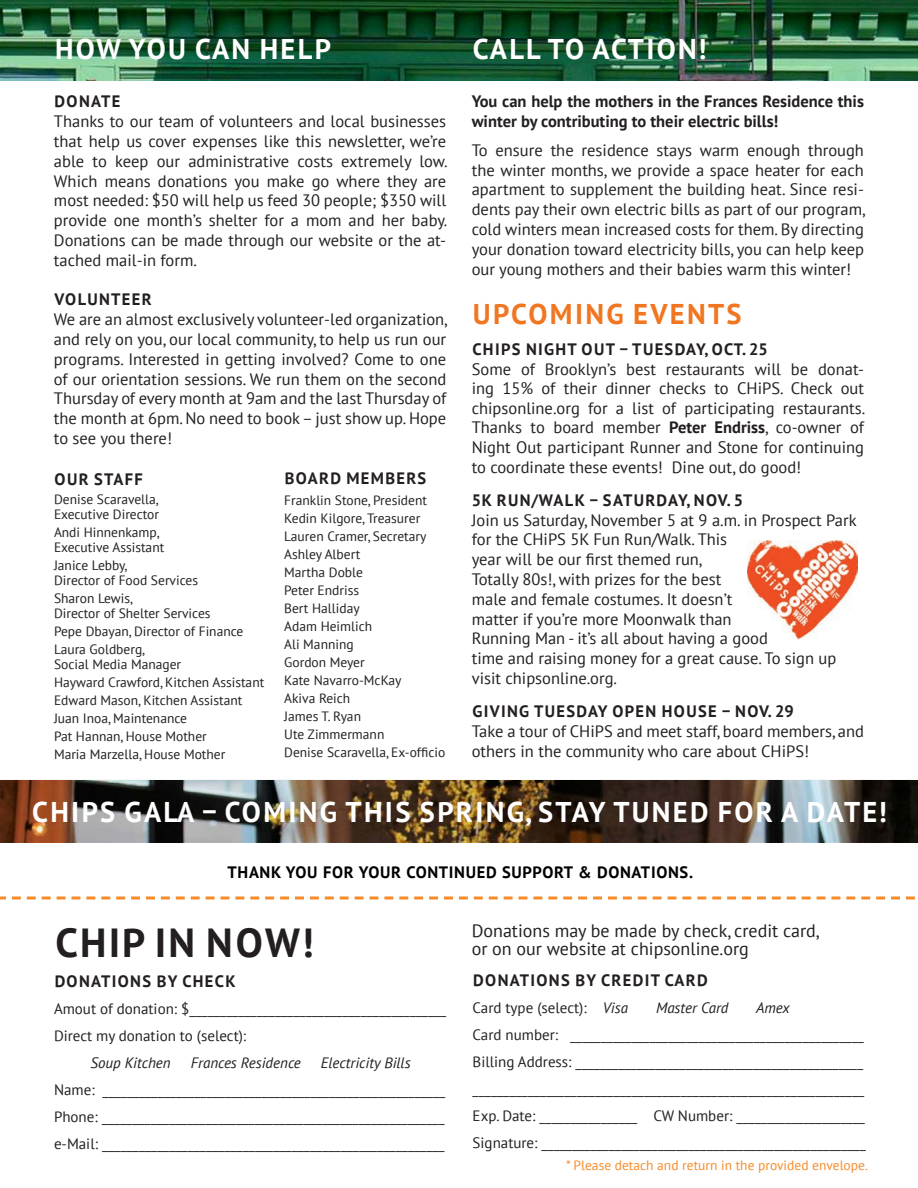
<style>
.page{position:relative;width:918px;height:1188px;background:#fff}
.page>*{position:absolute;margin:0;border:0;box-sizing:border-box;transform-origin:0 0}
.t1{font:700 40.5px "PT Sans";letter-spacing:.05em;color:#231f20}
.t2{font:700 28.5px "PT Sans";letter-spacing:.08em;color:#fff}
.t3{font:700 28.5px "PT Sans";letter-spacing:.08em;color:#f07622}
.t4{font:18px "PT Sans";color:#231f20}
.t5{font:16.5px/19.8px "PT Sans";color:#231f20;text-align:justify}
.t6{font:700 16.5px "PT Sans";letter-spacing:.08em;color:#231f20}
.t7{font:700 16.5px/19.8px "PT Sans";color:#231f20}
.t8{font:700 16.5px "PT Sans";letter-spacing:.04em;color:#000}
.t9{font:15px/27px "PT Sans";color:#231f20}
.t10{font:italic 15px "PT Sans";color:#231f20}
.t11{font:13.5px/15px "PT Sans";color:#231f20}
.t12{font:13.5px "PT Sans";color:#f68b29}
.s1{font-weight:700}
.s2{font-style:italic}
</style>
<div class="page">
<img style="left:0;top:0;width:918px;height:80px">
<img style="left:747px;top:541px;width:111px;height:99px">
<svg style="left:0;top:896px;width:915px;height:3px"></svg>
<img style="left:0;top:780px;width:918px;height:62px">
<p class="t2" style="left:55px;top:30px;width:277px">HOW YOU CAN HELP</p>
<p class="t6" style="left:55px;top:91px;width:67px">DONATE</p>
<p class="t5" style="left:54px;top:111px;width:395px">Thanks to our team of volunteers and local businesses that help us cover expenses like this newsletter, we’re able to keep our administrative costs extremely low.<br>Which means donations you make go where they are most needed: $50 will help us feed 30 people; $350 will provide one month’s shelter for a mom and her baby.<br>Donations can be made through our website or the at&shy;tached mail-in form.</p>
<p class="t6" style="left:55px;top:289px;width:99px">VOLUNTEER</p>
<p class="t5" style="left:54px;top:309px;width:395px">We are an almost exclusively volunteer-led organization, and rely on you, our local community, to help us run our programs. Interested in getting involved? Come to one of our orientation sessions. We run them on the second Thursday of every month at 9am and the last Thursday of the month at 6pm. No need to book – just show up. Hope to see you there!</p>
<p class="t6" style="left:55px;top:468px;width:90px">OUR STAFF</p>
<p class="t11" style="left:54px;top:492px;width:107px">Denise Scaravella,<br>Executive Director</p>
<p class="t11" style="left:54px;top:525px;width:112px">Andi Hinnenkamp,<br>Executive Assistant</p>
<p class="t11" style="left:54px;top:558px;width:146px">Janice Lebby,<br>Director of Food Services</p>
<p class="t11" style="left:54px;top:591px;width:158px">Sharon Lewis,<br>Director of Shelter Services</p>
<p class="t11" style="left:54px;top:624px;width:191px">Pepe Dbayan, Director of Finance</p>
<p class="t11" style="left:54px;top:642px;width:129px">Laura Goldberg,<br>Social Media Manager</p>
<p class="t11" style="left:54px;top:675px;width:212px">Hayward Crawford, Kitchen Assistant</p>
<p class="t11" style="left:54px;top:693px;width:190px">Edward Mason, Kitchen Assistant</p>
<p class="t11" style="left:54px;top:711px;width:135px">Juan Inoa, Maintenance</p>
<p class="t11" style="left:54px;top:729px;width:154px">Pat Hannan, House Mother</p>
<p class="t11" style="left:54px;top:747px;width:173px">Maria Marzella, House Mother</p>
<p class="t6" style="left:285px;top:467px;width:143px">BOARD MEMBERS</p>
<p class="t11" style="left:284px;top:493px;width:144px">Franklin Stone, President</p>
<p class="t11" style="left:284px;top:511px;width:138px">Kedin Kilgore, Treasurer</p>
<p class="t11" style="left:284px;top:529px;width:144px">Lauren Cramer, Secretary</p>
<p class="t11" style="left:284px;top:547px;width:78px">Ashley Albert</p>
<p class="t11" style="left:284px;top:565px;width:80px">Martha Doble</p>
<p class="t11" style="left:284px;top:583px;width:76px">Peter Endriss</p>
<p class="t11" style="left:284px;top:601px;width:77px">Bert Halliday</p>
<p class="t11" style="left:284px;top:619px;width:89px">Adam Heimlich</p>
<p class="t11" style="left:284px;top:637px;width:71px">Ali Manning</p>
<p class="t11" style="left:284px;top:655px;width:82px">Gordon Meyer</p>
<p class="t11" style="left:284px;top:673px;width:119px">Kate Navarro-McKay</p>
<p class="t11" style="left:284px;top:691px;width:68px">Akiva Reich</p>
<p class="t11" style="left:284px;top:709px;width:78px">James T. Ryan</p>
<p class="t11" style="left:284px;top:727px;width:102px">Ute Zimmermann</p>
<p class="t11" style="left:284px;top:745px;width:163px">Denise Scaravella, Ex-officio</p>
<p class="t2" style="left:473px;top:30px;width:235px">CALL TO ACTION!</p>
<p class="t7" style="left:472px;top:91px;width:394px">You can help the mothers in the Frances Residence this winter by contributing to their electric bills!</p>
<p class="t5" style="left:472px;top:140px;width:395px">To ensure the residence stays warm enough through the winter months, we provide a space heater for each apartment to supplement the building heat. Since resi&shy;dents pay their own electric bills as part of our program, cold winters mean increased costs for them. By directing your donation toward electricity bills, you can help keep our young mothers and their babies warm this winter!</p>
<p class="t3" style="left:473px;top:295px;width:270px">UPCOMING EVENTS</p>
<p class="t6" style="left:472px;top:339px;width:297px">CHIPS NIGHT OUT – TUESDAY, OCT. 25</p>
<p class="t5" style="left:472px;top:359px;width:395px">Some of Brooklyn’s best restaurants will be donat&shy;ing 15% of their dinner checks to CHiPS. Check out chipsonline.org for a list of participating restaurants.<br>Thanks to board member <span class="s1">Peter Endriss</span>, co-owner of Night Out participant Runner and Stone for continuing to coordinate these events! Dine out, do good!</p>
<p class="t5" style="left:472px;top:490px;width:386px;text-align:left"><span class="s1">5K RUN/WALK – SATURDAY, NOV. 5<br></span>Join us Saturday, November 5 at 9 a.m. in Prospect Park for the CHiPS 5K Fun Run/Walk. This<br>year will be our first themed run,<br>Totally 80s!, with prizes for the best<br>male and female costumes. It doesn’t<br>matter if you’re more Moonwalk than<br>Running Man - it’s all about having a good<br>time and raising money for a great cause. To sign up visit chipsonline.org.</p>
<p class="t6" style="left:472px;top:701px;width:323px">GIVING TUESDAY OPEN HOUSE – NOV. 29</p>
<p class="t5" style="left:472px;top:721px;width:394px">Take a tour of CHiPS and meet staff, board members, and others in the community who care about CHiPS!</p>
<p class="t2" style="left:32px;top:793px;width:856px">CHIPS GALA – COMING THIS SPRING, STAY TUNED FOR A DATE!</p>
<p class="t8" style="left:228px;top:861px;width:467px">THANK YOU FOR YOUR CONTINUED SUPPORT &amp; DONATIONS.</p>
<p class="t1" style="left:56px;top:915px;width:259px">CHIP IN NOW!</p>
<p class="t6" style="left:55px;top:970px;width:183px">DONATIONS BY CHECK</p>
<p class="t9" style="left:54px;top:995px;width:394px">Amout of donation: $__________________________________________</p>
<p class="t9" style="left:54px;top:1022px;width:194px">Direct my donation to (select):</p>
<p class="t10" style="left:90px;top:1053px;width:82px">Soup Kitchen</p>
<p class="t10" style="left:191px;top:1053px;width:112px">Frances Residence</p>
<p class="t10" style="left:321px;top:1053px;width:91px">Electricity Bills</p>
<p class="t9" style="left:54px;top:1076px;width:393px">Name: ________________________________________________________</p>
<p class="t9" style="left:54px;top:1103px;width:392px">Phone: ________________________________________________________ e-Mail: ________________________________________________________</p>
<p class="t4" style="left:472px;top:919px;width:349px">Donations may be made by check, credit card,</p>
<p class="t4" style="left:472px;top:937px;width:279px">or on our website at chipsonline.org</p>
<p class="t6" style="left:473px;top:969px;width:236px">DONATIONS BY CREDIT CARD</p>
<p class="t9" style="left:473px;top:994px;width:157px">Card type (select): <span class="s2">Visa</span></p>
<p class="t10" style="left:656px;top:998px;width:74px">Master Card</p>
<p class="t10" style="left:756px;top:998px;width:35px">Amex</p>
<p class="t9" style="left:473px;top:1021px;width:393px">Card number: ________________________________________________</p>
<p class="t9" style="left:473px;top:1048px;width:392px">Billing Address: _______________________________________________</p>
<p class="t9" style="left:473px;top:1075px;width:393px">________________________________________________________________</p>
<p class="t9" style="left:473px;top:1102px;width:394px">Exp. Date: ________________ CW Number: _____________________</p>
<p class="t9" style="left:473px;top:1129px;width:395px">Signature: _____________________________________________________</p>
<p class="t12" style="left:566px;top:1156px;width:303px">* Please detach and return in the provided envelope.</p>
</div>
